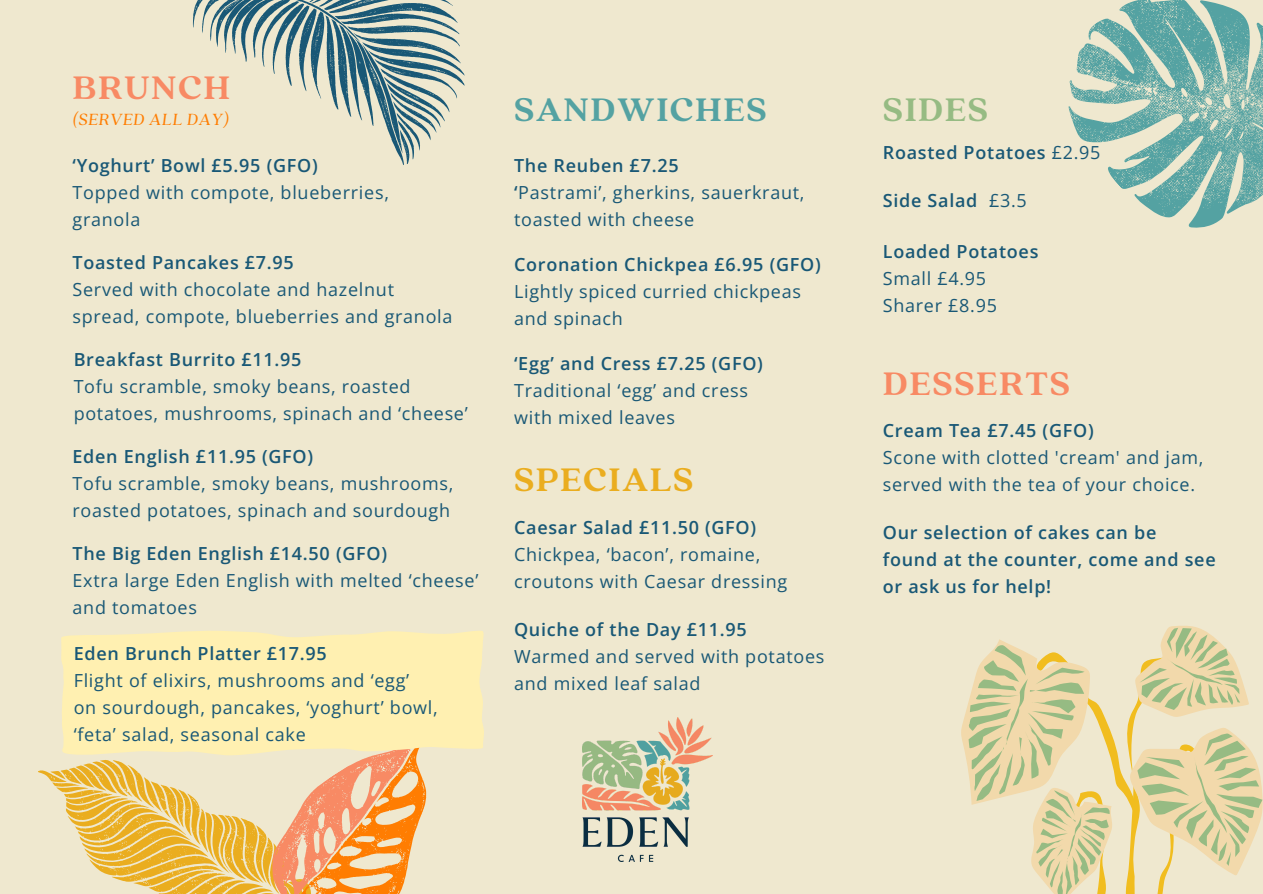
<style>
.page{position:relative;width:1263px;height:894px;background:#fff}
.page>*{position:absolute;margin:0;border:0;box-sizing:border-box;transform-origin:0 0}
.t1{font:700 36.3px "Quincy CF";letter-spacing:.04em;color:#f88a64}
.t2{font:700 36.3px "Quincy CF";letter-spacing:.04em;color:#54a2a2}
.t3{font:700 36.3px "Quincy CF";letter-spacing:.04em;color:#eaad1f}
.t4{font:700 36.3px "Quincy CF";letter-spacing:.04em;color:#96bb83}
.t5{font:18px/27px "Open Sans";letter-spacing:.04em;color:#195876}
.t6{font:600 18px/27px "Open Sans";letter-spacing:.04em;color:#195876}
.t7{font:italic 18px "Quincy CF";letter-spacing:.04em;color:#ff7d01}
.s1{font-weight:600}
.s2{font-weight:400}
</style>
<div class="page">
<div style="left:0;top:0;width:1263px;height:893px;background:#efe8cf"></div>
<svg style="left:38px;top:757px;width:389px;height:136px"></svg>
<svg style="left:1068px;top:0;width:195px;height:228px"></svg>
<svg style="left:192px;top:0;width:273px;height:165px"></svg>
<svg style="left:61px;top:631px;width:423px;height:126px;background:#fdefb2"></svg>
<svg style="left:961px;top:626px;width:302px;height:267px"></svg>
<img style="left:582px;top:717px;width:131px;height:144px">
<p class="t1" style="left:73px;top:64px;width:159px">BRUNCH</p>
<p class="t7" style="left:73px;top:108px;width:158px">(SERVED ALL DAY)</p>
<h1 class="t6" style="left:73px;top:152px;width:247px">‘Yoghurt’ Bowl £5.95 (GFO)</h1>
<h2 class="t5" style="left:73px;top:179px;width:318px">Topped with compote, blueberries, granola</h2>
<p class="t6" style="left:73px;top:248px;width:223px">Toasted Pancakes £7.95</p>
<p class="t5" style="left:73px;top:275px;width:381px">Served with chocolate and hazelnut spread, compote, blueberries and granola</p>
<p class="t6" style="left:74px;top:345px;width:229px">Breakfast Burrito £11.95</p>
<p class="t5" style="left:74px;top:372px;width:338px">Tofu scramble, smoky beans, roasted</p>
<p class="t5" style="left:74px;top:399px;width:396px">potatoes, mushrooms, spinach and ‘cheese’</p>
<p class="t6" style="left:73px;top:442px;width:242px">Eden English £11.95 (GFO)</p>
<h1 class="t5" style="left:73px;top:469px;width:382px">Tofu scramble, smoky beans, mushrooms,</h1>
<p class="t5" style="left:73px;top:496px;width:379px">roasted potatoes, spinach and sourdough</p>
<p class="t6" style="left:73px;top:539px;width:316px">The Big Eden English £14.50 (GFO)</p>
<p class="t5" style="left:73px;top:566px;width:407px">Extra large Eden English with melted ‘cheese’ and tomatoes</p>
<h1 class="t6" style="left:74px;top:639px;width:255px">Eden Brunch Platter £17.95</h1>
<p class="t5" style="left:74px;top:666px;width:337px">Flight of elixirs, mushrooms and ‘egg’</p>
<p class="t5" style="left:74px;top:693px;width:366px">on sourdough, pancakes, ‘yoghurt’ bowl,</p>
<p class="t5" style="left:74px;top:720px;width:234px">‘feta’ salad, seasonal cake</p>
<p class="t2" style="left:514px;top:85px;width:254px">SANDWICHES</p>
<p class="t6" style="left:514px;top:152px;width:166px">The Reuben £7.25</p>
<p class="t5" style="left:514px;top:179px;width:292px"><span class="s1">‘</span>Pastrami’, gherkins, sauerkraut,</p>
<p class="t5" style="left:514px;top:206px;width:182px">toasted with cheese</p>
<p class="t6" style="left:514px;top:250px;width:308px">Coronation Chickpea £6.95 (GFO)</p>
<p class="t5" style="left:514px;top:277px;width:288px">Lightly spiced curried chickpeas</p>
<p class="t5" style="left:514px;top:304px;width:110px">and spinach</p>
<p class="t6" style="left:514px;top:349px;width:250px">‘Egg’ and Cress £7.25 (GFO)</p>
<p class="t5" style="left:514px;top:376px;width:235px">Traditional ‘egg’ and cress</p>
<p class="t5" style="left:514px;top:403px;width:162px">with mixed leaves</p>
<p class="t3" style="left:514px;top:455px;width:181px">SPECIALS</p>
<p class="t6" style="left:514px;top:513px;width:244px">Caesar Salad £11.50 (GFO)</p>
<p class="t5" style="left:514px;top:540px;width:248px">Chickpea, ‘bacon’, romaine,</p>
<p class="t5" style="left:514px;top:567px;width:275px">croutons with Caesar dressing</p>
<p class="t6" style="left:514px;top:615px;width:234px">Quiche of the Day £11.95</p>
<p class="t5" style="left:514px;top:642px;width:312px">Warmed and served with potatoes</p>
<p class="t5" style="left:514px;top:669px;width:188px">and mixed leaf salad</p>
<p class="t4" style="left:883px;top:85px;width:107px">SIDES</p>
<p class="t6" style="left:883px;top:138px;width:219px">Roasted Potatoes <span class="s2">£2.95</span></p>
<p class="t6" style="left:883px;top:187px;width:96px">Side Salad</p>
<p class="t5" style="left:989px;top:187px;width:39px">£3.5</p>
<p class="t6" style="left:883px;top:237px;width:157px">Loaded Potatoes</p>
<p class="t5" style="left:883px;top:264px;width:105px">Small £4.95</p>
<h1 class="t5" style="left:883px;top:291px;width:116px">Sharer £8.95</h1>
<p class="t1" style="left:883px;top:360px;width:189px">DESSERTS</p>
<p class="t6" style="left:883px;top:416px;width:212px">Cream Tea £7.45 (GFO)</p>
<p class="t5" style="left:883px;top:443px;width:322px">Scone with clotted 'cream' and jam,</p>
<p class="t5" style="left:883px;top:470px;width:314px">served with the tea of your choice.</p>
<h1 class="t6" style="left:883px;top:518px;width:334px">Our selection of cakes can be<br>found at the counter, come and see or ask us for help!</h1>
</div>
